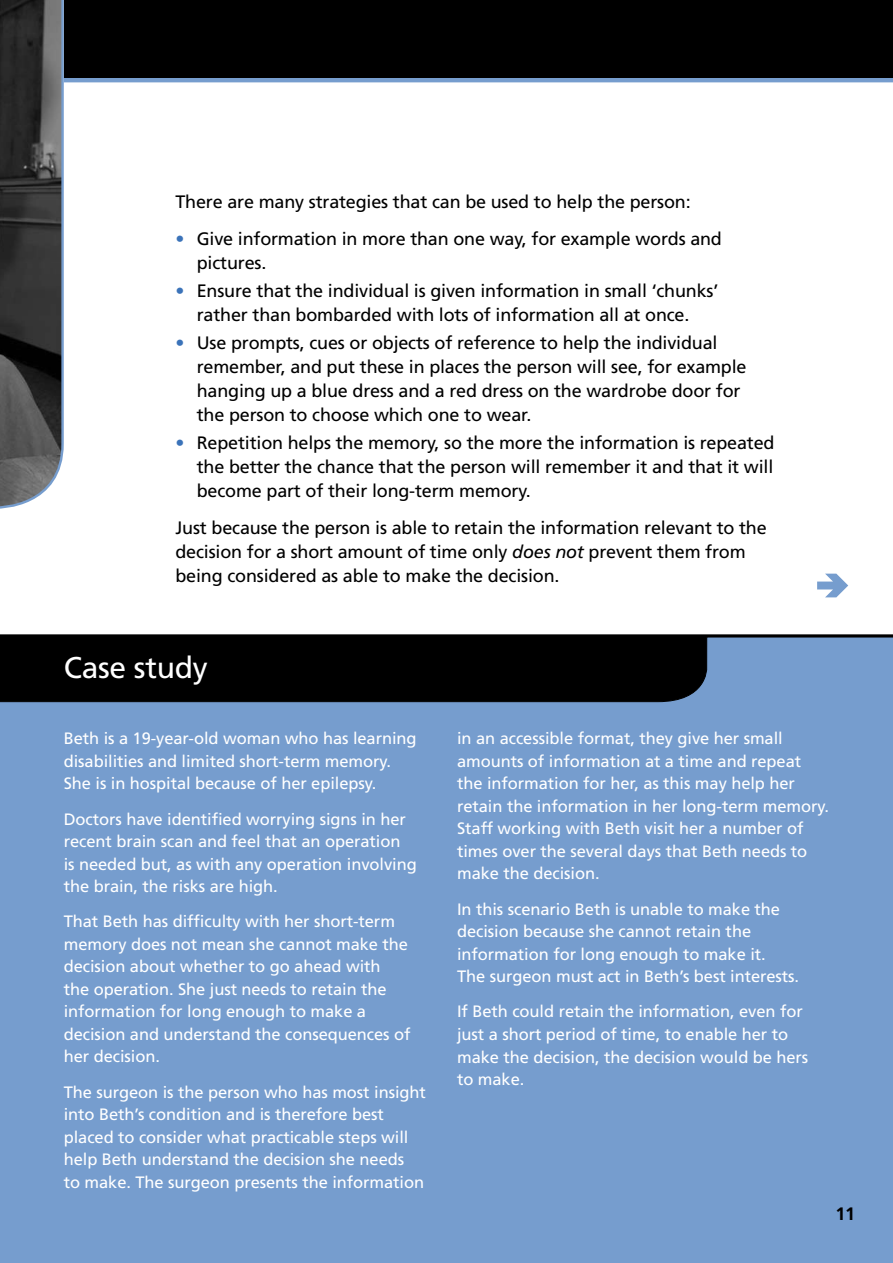
<style>
.page{position:relative;width:893px;height:1263px;background:#fff}
.page>*{position:absolute;margin:0;border:0;box-sizing:border-box;transform-origin:0 0}
.t1{font:30px "Frutiger";letter-spacing:-.01em;color:#fff}
.t2{font:18px/24px "Frutiger";letter-spacing:-.01em;color:#000}
.t3{font:700 18px "Frutiger";color:#000}
.t4{font:16.5px/22.5px "Frutiger";letter-spacing:-.005em;color:#fff}
.s1{color:#3b73b9}
.s2{font-style:italic}
</style>
<div class="page">
<div style="left:0;top:702px;width:893px;height:561px;background:#769dce"></div>
<svg style="left:0;top:635px;width:893px;height:67px;background:#18202a"></svg>
<svg style="left:0;top:0;width:893px;height:509px"></svg>
<svg style="left:817px;top:574px;width:31px;height:23px"></svg>
<p class="t2" style="left:175px;top:189px;width:517px">There are many strategies that can be used to help the person:</p>
<p class="t2" style="left:197px;top:226px;width:527px;text-indent:-21px"><span class="s1">•</span> Give information in more than one way, for example words and pictures.</p>
<p class="t2" style="left:175px;top:278px;width:544px;text-align:center"><span class="s1">•</span> Ensure that the individual is given information in small ‘chunks’ rather than bombarded with lots of information all at once.</p>
<p class="t2" style="left:197px;top:331px;width:551px;text-indent:-21px"><span class="s1">•</span> Use prompts, cues or objects of reference to help the individual remember, and put these in places the person will see, for example hanging up a blue dress and a red dress on the wardrobe door for the person to choose which one to wear.</p>
<p class="t2" style="left:197px;top:431px;width:579px;text-align:justify;text-indent:-21px"><span class="s1">•</span> Repetition helps the memory, so the more the information is repeated the better the chance that the person will remember it and that it will become part of their long-term memory.</p>
<p class="t2" style="left:175px;top:516px;width:593px">Just because the person is able to retain the information relevant to the decision for a short amount of time only <span class="s2">does not</span> prevent them from being considered as able to make the decision.</p>
<h1 class="t1" style="left:64px;top:650px;width:145px">Case study</h1>
<p class="t4" style="left:64px;top:727px;width:354px">Beth is a 19-year-old woman who has learning disabilities and limited short-term memory.<br>She is in hospital because of her epilepsy.</p>
<p class="t4" style="left:64px;top:807px;width:354px">Doctors have identified worrying signs in her recent brain scan and feel that an operation<br>is needed but, as with any operation involving the brain, the risks are high.</p>
<p class="t4" style="left:64px;top:910px;width:348px">That Beth has difficulty with her short-term memory does not mean she cannot make the decision about whether to go ahead with<br>the operation. She just needs to retain the information for long enough to make a decision and understand the consequences of her decision.</p>
<p class="t4" style="left:64px;top:1080px;width:364px">The surgeon is the person who has most insight into Beth’s condition and is therefore best placed to consider what practicable steps will help Beth understand the decision she needs<br>to make. The surgeon presents the information</p>
<p class="t4" style="left:457px;top:727px;width:373px">in an accessible format, they give her small amounts of information at a time and repeat the information for her, as this may help her retain the information in her long-term memory.<br>Staff working with Beth visit her a number of times over the several days that Beth needs to make the decision.</p>
<p class="t4" style="left:457px;top:897px;width:343px">In this scenario Beth is unable to make the decision because she cannot retain the information for long enough to make it.<br>The surgeon must act in Beth’s best interests.</p>
<p class="t4" style="left:457px;top:1000px;width:353px">If Beth could retain the information, even for just a short period of time, to enable her to make the decision, the decision would be hers to make.</p>
<p class="t3" style="left:835px;top:1203px;width:21px">11</p>
</div>
